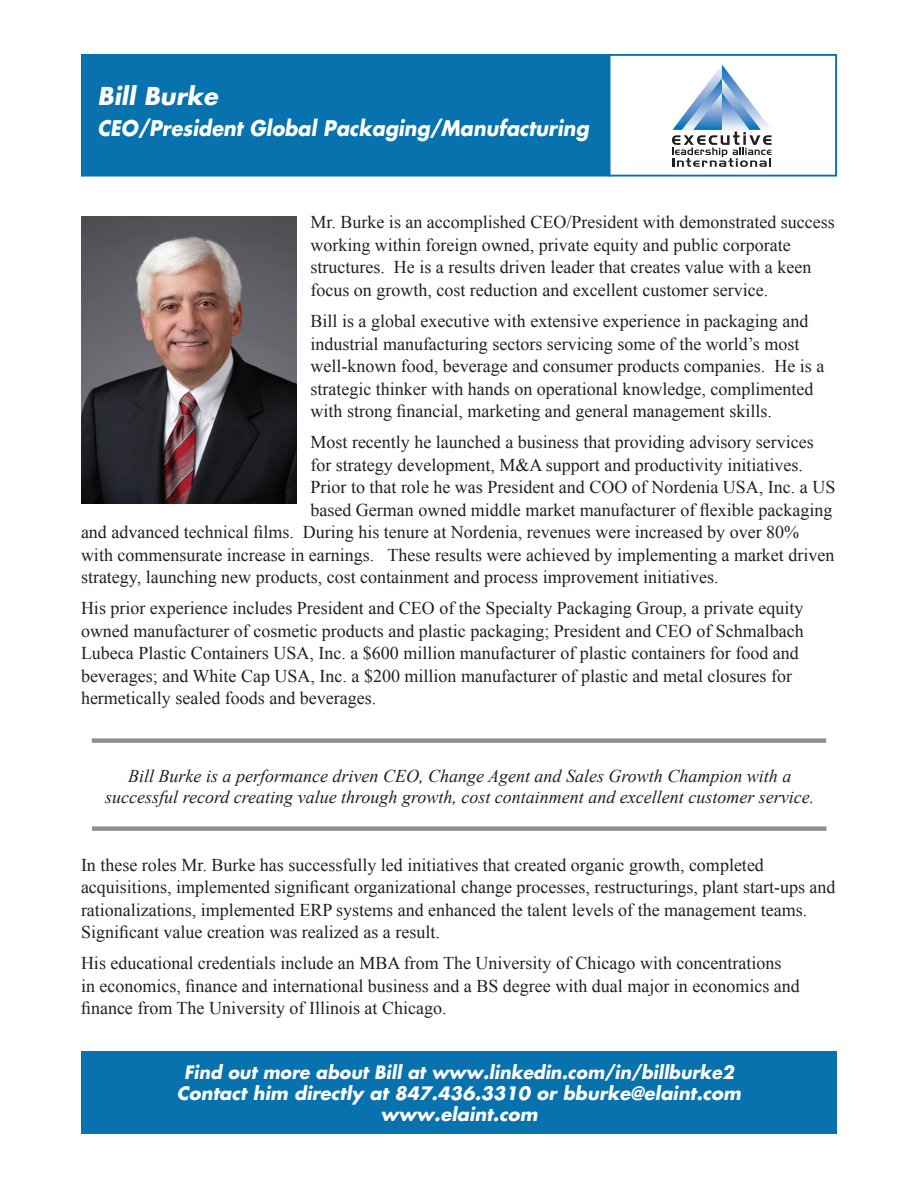
<style>
.page{position:relative;width:918px;height:1188px;background:#fff}
.page>*{position:absolute;margin:0;border:0;box-sizing:border-box;transform-origin:0 0}
.t1{font:italic 700 24px "Futura";color:#fff}
.t2{font:italic 700 21px "Futura";color:#fff;scale:.92 1}
.t3{font:18px/22.5px "Times New Roman";color:#231f20}
.t4{font:italic 18px/21.6px "Times New Roman";color:#231f20;text-align:center}
.t5{font:italic 700 18px "Futura";color:#fff}
.t6{font:italic 700 18px "Futura";color:#fff;scale:.96 1}
</style>
<div class="page">
<div style="left:81px;top:1052px;width:756px;height:82px;background:#0772ad"></div>
<div style="left:92px;top:826px;width:735px;height:5px;background:#918f8f"></div>
<div style="left:81px;top:54px;width:529px;height:123px;background:#0772ad"></div>
<div style="left:609px;top:54px;width:228px;height:123px;border:2px solid #0772ad"></div>
<svg style="left:672px;top:65px;width:100px;height:102px"></svg>
<img style="left:81px;top:216px;width:216px;height:287px">
<div style="left:92px;top:738px;width:734px;height:5px;background:#918f8f"></div>
<p class="t1" style="left:98px;top:79px;width:122px">Bill Burke</p>
<p class="t2" style="left:98px;top:113px;width:535px">CEO/President Global Packaging/Manufacturing</p>
<p class="t3" style="left:310px;top:211px;width:526px">Mr. Burke is an accomplished CEO/President with demonstrated success working within foreign owned, private equity and public corporate structures. He is a results driven leader that creates value with a keen focus on growth, cost reduction and excellent customer service.</p>
<p class="t3" style="left:310px;top:310px;width:515px">Bill is a global executive with extensive experience in packaging and industrial manufacturing sectors servicing some of the world’s most well-known food, beverage and consumer products companies. He is a strategic thinker with hands on operational knowledge, complimented with strong financial, marketing and general management skills.</p>
<p class="t3" style="left:310px;top:431px;width:505px">Most recently he launched a business that providing advisory services</p>
<p class="t3" style="left:310px;top:453px;width:494px">for strategy development, M&amp;A support and productivity initiatives.</p>
<p class="t3" style="left:310px;top:476px;width:526px">Prior to that role he was President and COO of Nordenia USA, Inc. a US</p>
<p class="t3" style="left:310px;top:498px;width:523px">based German owned middle market manufacturer of flexible packaging</p>
<p class="t3" style="left:81px;top:521px;width:720px">and advanced technical films. During his tenure at Nordenia, revenues were increased by over 80%</p>
<p class="t3" style="left:81px;top:543px;width:755px">with commensurate increase in earnings. These results were achieved by implementing a market driven</p>
<p class="t3" style="left:81px;top:566px;width:639px">strategy, launching new products, cost containment and process improvement initiatives.</p>
<p class="t3" style="left:81px;top:597px;width:724px">His prior experience includes President and CEO of the Specialty Packaging Group, a private equity owned manufacturer of cosmetic products and plastic packaging; President and CEO of Schmalbach Lubeca Plastic Containers USA, Inc. a $600 million manufacturer of plastic containers for food and beverages; and White Cap USA, Inc. a $200 million manufacturer of plastic and metal closures for hermetically sealed foods and beverages.</p>
<p class="t4" style="left:105px;top:765px;width:711px">Bill Burke is a performance driven CEO, Change Agent and Sales Growth Champion with a successful record creating value through growth, cost containment and excellent customer service.</p>
<p class="t3" style="left:81px;top:853px;width:756px">In these roles Mr. Burke has successfully led initiatives that created organic growth, completed acquisitions, implemented significant organizational change processes, restructurings, plant start-ups and rationalizations, implemented ERP systems and enhanced the talent levels of the management teams.<br>Significant value creation was realized as a result.</p>
<p class="t3" style="left:81px;top:952px;width:720px">His educational credentials include an MBA from The University of Chicago with concentrations in economics, finance and international business and a BS degree with dual major in economics and finance from The University of Illinois at Chicago.</p>
<p class="t6" style="left:184px;top:1060px;width:574px">Find out more about Bill at www.linkedin.com/in/billburke2</p>
<p class="t5" style="left:177px;top:1081px;width:566px">Contact him directly at 847.436.3310 or bburke@elaint.com</p>
<p class="t5" style="left:380px;top:1102px;width:159px">www.elaint.com</p>
</div>
